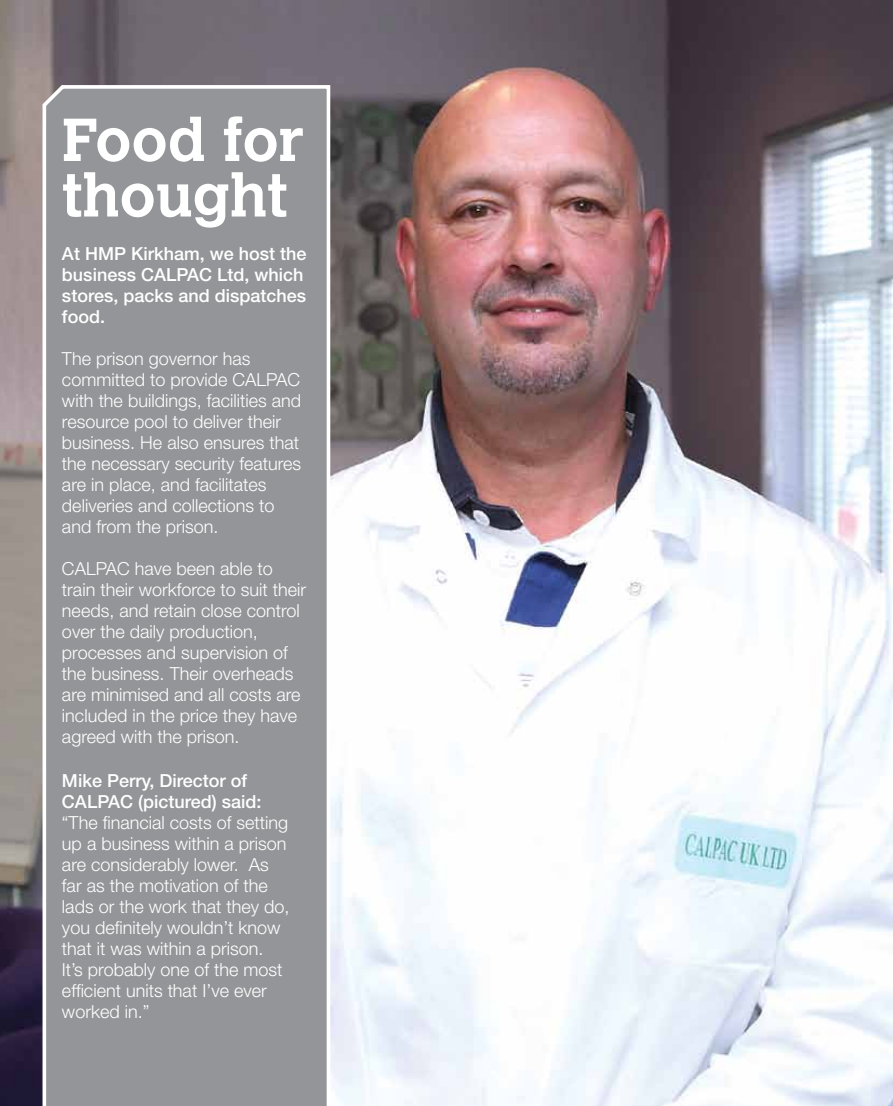
<style>
.page{position:relative;width:893px;height:1106px;background:#fff}
.page>*{position:absolute;margin:0;border:0;box-sizing:border-box;transform-origin:0 0}
.footnotes{font:700 60px/55.5px "Calvert MT Std";color:#fff}
.footnotes-2{font:300 18px/21px "Helvetica Neue LT Pro";color:#fff}
.footnotes-3{font:500 18px/21px "Helvetica Neue LT Pro";color:#fff}
</style>
<div class="page">
<img style="left:0;top:0;width:893px;height:1106px">
<div style="left:41px;top:82px;width:291px;height:1024px;background:#939598"></div>
<p class="footnotes" style="left:62px;top:111px;width:243px">Food for thought</p>
<p class="footnotes-3" style="left:62px;top:243px;width:246px">At HMP Kirkham, we host the business CALPAC Ltd, which stores, packs and dispatches food.</p>
<p class="footnotes-2" style="left:62px;top:348px;width:241px">The prison governor has committed to provide CALPAC with the buildings, facilities and resource pool to deliver their business. He also ensures that the necessary security features are in place, and facilitates deliveries and collections to and from the prison.</p>
<p class="footnotes-2" style="left:62px;top:558px;width:246px">CALPAC have been able to train their workforce to suit their needs, and retain close control over the daily production, processes and supervision of the business. Their overheads are minimised and all costs are included in the price they have agreed with the prison.</p>
<p class="footnotes-3" style="left:62px;top:769px;width:201px">Mike Perry, Director of<br>CALPAC (pictured) said:</p>
<p class="footnotes-2" style="left:62px;top:811px;width:229px">“The financial costs of setting up a business within a prison are considerably lower. As far as the motivation of the lads or the work that they do, you definitely wouldn’t know that it was within a prison.<br>It’s probably one of the most efficient units that I’ve ever worked in.”</p>
</div>
